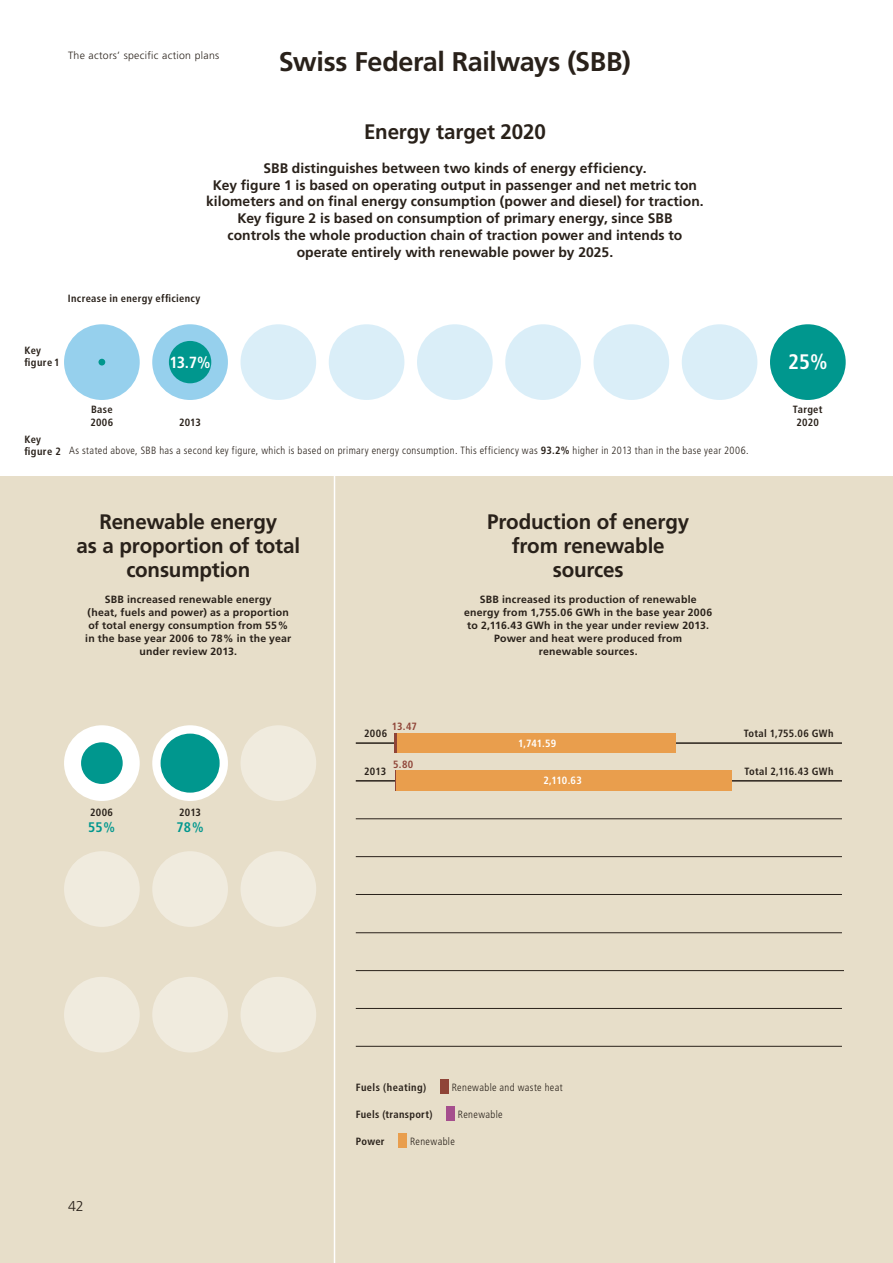
<style>
.page{position:relative;width:893px;height:1263px;background:#fff}
.page>*{position:absolute;margin:0;border:0;box-sizing:border-box;transform-origin:0 0}
.t1{font:700 27px "Frutiger LT";letter-spacing:-.015em;color:#29211a}
.t2{font:700 21px/24.5px "Frutiger LT";letter-spacing:-.01em;color:#29211a;text-align:center}
.t3{font:700 condensed 21px "Frutiger LT";color:#fff}
.t4{font:700 condensed 16.2px "Frutiger LT";color:#fff}
.t5{font:300 14.25px "Frutiger LT";color:#29211a}
.t6{font:700 13.8px/16.8px "Frutiger LT";letter-spacing:.005em;color:#29211a;text-align:center}
.t7{font:700 condensed 13.8px "Frutiger LT";color:#00978e}
.t8{font:700 10.5px/13px "Frutiger LT";letter-spacing:.025em;color:#29211a;text-align:center}
.t9{font:300 condensed 10.5px/11.9px "Frutiger LT";letter-spacing:.035em;color:#29211a}
.t10{font:700 condensed 10.5px/13.5px "Frutiger LT";letter-spacing:.03em;color:#29211a}
.t11{font:300 10.5px "Frutiger LT";letter-spacing:.03em;color:#29211a}
.t12{font:700 condensed 10.5px "Frutiger LT";letter-spacing:-.01em;color:#fff}
.t13{font:700 condensed 10.5px "Frutiger LT";color:#8f4437}
.s1{font-weight:700}
</style>
<div class="page">
<div style="left:64px;top:324px;width:76px;height:76px;background:#96d0ed;border-radius:50%"></div>
<div style="left:98px;top:359px;width:7px;height:6px;background:#00978e;border-radius:50%"></div>
<div style="left:152px;top:324px;width:76px;height:76px;background:#96d0ed;border-radius:50%"></div>
<div style="left:169px;top:341px;width:42px;height:42px;background:#00978e;border-radius:50%"></div>
<div style="left:240px;top:324px;width:76px;height:76px;background:#daeef8;border-radius:50%"></div>
<div style="left:329px;top:324px;width:75px;height:76px;background:#daeef8;border-radius:50%"></div>
<div style="left:417px;top:324px;width:76px;height:76px;background:#daeef8;border-radius:50%"></div>
<div style="left:505px;top:324px;width:76px;height:76px;background:#daeef8;border-radius:50%"></div>
<div style="left:593px;top:324px;width:76px;height:76px;background:#daeef8;border-radius:50%"></div>
<div style="left:682px;top:324px;width:75px;height:76px;background:#daeef8;border-radius:50%"></div>
<div style="left:770px;top:324px;width:76px;height:76px;background:#00978e;border-radius:50%"></div>
<div style="left:0;top:476px;width:893px;height:787px;background:#e7dec9"></div>
<hr style="left:356px;top:742px;width:486px;height:2px;background:#29211a">
<hr style="left:356px;top:780px;width:486px;height:1px;background:#29211a">
<hr style="left:356px;top:818px;width:486px;height:1px;background:#29211a">
<hr style="left:356px;top:856px;width:486px;height:1px;background:#29211a">
<hr style="left:356px;top:894px;width:486px;height:1px;background:#29211a">
<hr style="left:356px;top:932px;width:486px;height:1px;background:#29211a">
<hr style="left:356px;top:970px;width:488px;height:1px;background:#29211a">
<hr style="left:356px;top:1008px;width:486px;height:1px;background:#29211a">
<hr style="left:356px;top:1046px;width:486px;height:1px;background:#29211a">
<hr style="left:334px;top:470px;width:1px;height:793px;background:#fff">
<div style="left:395px;top:771px;width:337px;height:20px;background:#e99e4d"></div>
<svg style="left:395px;top:771px;width:1px;height:20px"></svg>
<div style="left:64px;top:725px;width:76px;height:76px;background:#fff;border-radius:38px"></div>
<div style="left:152px;top:725px;width:76px;height:76px;background:#fff;border-radius:38px"></div>
<div style="left:241px;top:725px;width:75px;height:76px;background:#f0ebde;border-radius:38px"></div>
<div style="left:64px;top:851px;width:76px;height:76px;background:#f0ebde;border-radius:38px"></div>
<div style="left:152px;top:851px;width:76px;height:76px;background:#f0ebde;border-radius:38px"></div>
<div style="left:241px;top:851px;width:75px;height:76px;background:#f0ebde;border-radius:38px"></div>
<div style="left:64px;top:977px;width:76px;height:75px;background:#f0ebde;border-radius:38px"></div>
<div style="left:152px;top:977px;width:76px;height:75px;background:#f0ebde;border-radius:38px"></div>
<div style="left:241px;top:977px;width:75px;height:75px;background:#f0ebde;border-radius:38px"></div>
<div style="left:81px;top:742px;width:42px;height:42px;background:#00978e;border-radius:21px"></div>
<div style="left:161px;top:734px;width:59px;height:59px;background:#00978e;border-radius:30px"></div>
<div style="left:397px;top:733px;width:278px;height:20px;background:#e99e4d"></div>
<hr style="left:395px;top:733px;width:2px;height:20px;background:#8f4437">
<div style="left:440px;top:1079px;width:9px;height:15px;background:#8f4437"></div>
<div style="left:446px;top:1106px;width:9px;height:15px;background:#a54e8d"></div>
<div style="left:399px;top:1133px;width:8px;height:15px;background:#e99e4d"></div>
<p class="t11" style="left:68px;top:49px;width:153px">The actors’ specific action plans</p>
<h1 class="t1" style="left:279px;top:46px;width:353px">Swiss Federal Railways (SBB)</h1>
<h2 class="t2" style="left:364px;top:119px;width:183px">Energy target 2020</h2>
<p class="t6" style="left:206px;top:160px;width:499px">SBB distinguishes between two kinds of energy efficiency.<br>Key figure 1 is based on operating output in passenger and net metric ton kilometers and on final energy consumption (power and diesel) for traction.<br>Key figure 2 is based on consumption of primary energy, since SBB<br>controls the whole production chain of traction power and intends to operate entirely with renewable power by 2025.</p>
<p class="t10" style="left:68px;top:292px;width:134px">Increase in energy efficiency</p>
<p class="t10" style="left:24px;top:344px;width:37px;line-height:12px">Key figure 1</p>
<p class="t10" style="left:90px;top:402px;width:24px">Base<br>2006</p>
<p class="t4" style="left:170px;top:353px;width:42px">13.7%</p>
<h2 class="t3" style="left:788px;top:349px;width:41px">25%</h2>
<p class="t10" style="left:179px;top:416px;width:23px">2013</p>
<p class="t10" style="left:793px;top:402px;width:31px;text-align:center">Target<br>2020</p>
<p class="t9" style="left:24px;top:433px;width:726px"><span class="s1">Key<br>figure 2</span> As stated above, SBB has a second key figure, which is based on primary energy consumption. This efficiency was <span class="s1">93.2%</span> higher in 2013 than in the base year 2006.</p>
<h2 class="t2" style="left:76px;top:509px;width:225px">Renewable energy<br>as a proportion of total consumption</h2>
<p class="t8" style="left:85px;top:593px;width:208px">SBB increased renewable energy<br>(heat, fuels and power) as a proportion of total energy consumption from 55% in the base year 2006 to 78% in the year under review 2013.</p>
<p class="t10" style="left:90px;top:805px;width:24px">2006</p>
<p class="t7" style="left:88px;top:819px;width:28px">55%</p>
<p class="t10" style="left:179px;top:805px;width:23px">2013</p>
<p class="t7" style="left:177px;top:819px;width:29px">78%</p>
<h2 class="t2" style="left:487px;top:509px;width:204px">Production of energy from renewable sources</h2>
<p class="t8" style="left:464px;top:593px;width:250px">SBB increased its production of renewable energy from 1,755.06 GWh in the base year 2006 to 2,116.43 GWh in the year under review 2013.<br>Power and heat were produced from<br>renewable sources.</p>
<p class="t13" style="left:392px;top:720px;width:26px">13.47</p>
<p class="t13" style="left:393px;top:758px;width:22px">5.80</p>
<p class="t10" style="left:364px;top:726px;width:24px">2006</p>
<p class="t10" style="left:744px;top:726px;width:91px">Total 1,755.06 GWh</p>
<p class="t10" style="left:364px;top:764px;width:23px">2013</p>
<p class="t10" style="left:744px;top:764px;width:91px">Total 2,116.43 GWh</p>
<p class="t12" style="left:518px;top:737px;width:40px">1,741.59</p>
<p class="t12" style="left:543px;top:774px;width:40px">2,110.63</p>
<p class="t5" style="left:68px;top:1198px;width:17px">42</p>
<p class="t10" style="left:356px;top:1081px;width:72px">Fuels (heating)</p>
<p class="t9" style="left:452px;top:1082px;width:112px">Renewable and waste heat</p>
<p class="t10" style="left:356px;top:1108px;width:78px">Fuels (transport)</p>
<p class="t9" style="left:458px;top:1109px;width:46px">Renewable</p>
<p class="t10" style="left:356px;top:1135px;width:30px">Power</p>
<p class="t9" style="left:410px;top:1136px;width:46px">Renewable</p>
</div>
